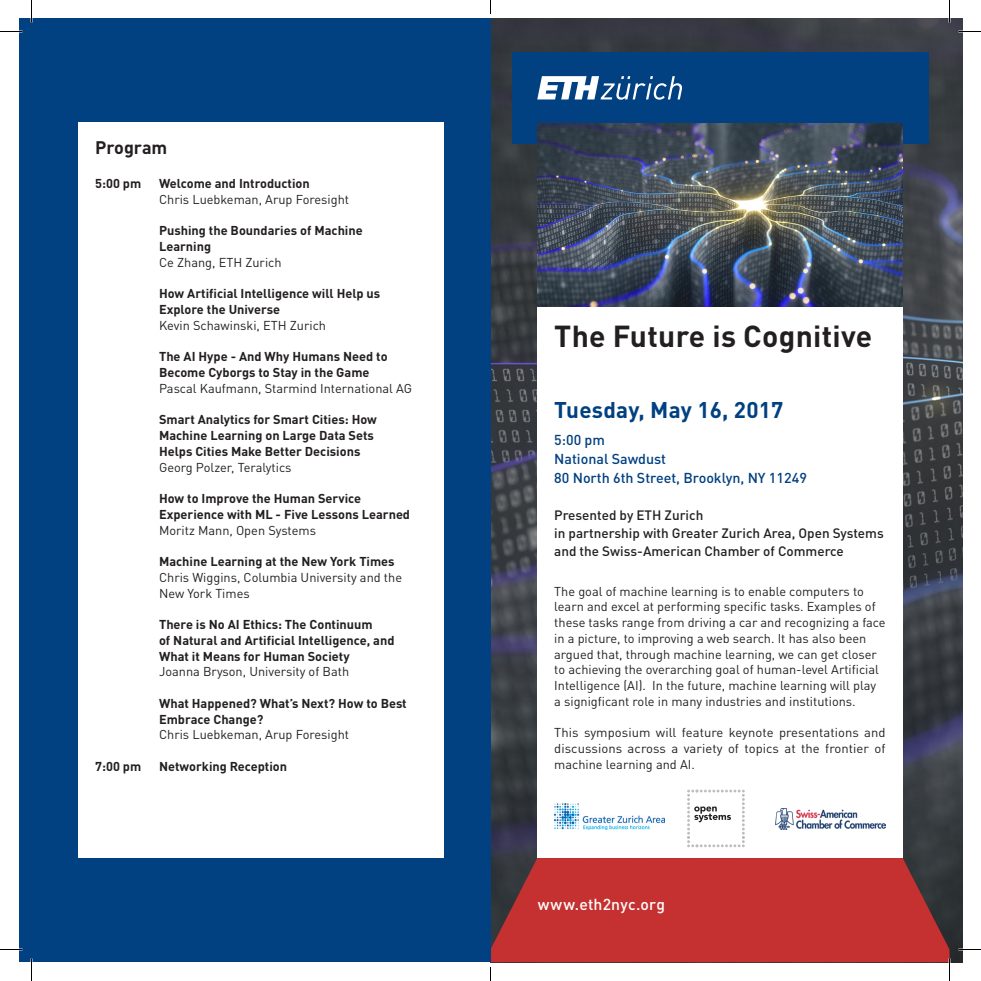
<style>
.page{position:relative;width:981px;height:981px;background:#fff}
.page>*{position:absolute;margin:0;border:0;box-sizing:border-box;transform-origin:0 0}
._03-titel-5{font:700 30px "DIN Pro";letter-spacing:.01em;color:#231f20}
._03-titel-5-2{font:700 22.5px "DIN Pro";letter-spacing:.01em;color:#014081}
.Prrogramm_Flyer{font:700 18px "DIN Pro";color:#231f20}
._12-text-weiss-organ{font:500 15.75px "DIN Pro";letter-spacing:.015em;color:#fff}
._03-titel-5-3{font:500 14.25px/18.8px "DIN Pro";color:#014081}
._03-titel-5-4{font:500 13.5px/18px "DIN Pro";color:#231f20}
.Prrogramm_Flyer-2{font:700 12.75px/15.8px "DIN Pro";color:#231f20}
.Lauftext_Cali-Progra{font:12.75px/15.8px "DIN Pro";color:#231f20}
.Prrogramm_Flyer-3{font:12.75px/15.8px "DIN Pro";color:#231f20}
.s1{font-weight:700}
.s2{font-weight:400}
</style>
<div class="page">
<img style="left:490px;top:19px;width:472px;height:943px">
<svg style="left:491px;top:858px;width:459px;height:104px;background:#b73130"></svg>
<div style="left:512px;top:53px;width:416px;height:91px;background:#014081"></div>
<div style="left:537px;top:307px;width:366px;height:551px;background:#fff"></div>
<div style="left:19px;top:19px;width:471px;height:943px;background:#014081"></div>
<div style="left:78px;top:123px;width:366px;height:735px;background:#fff"></div>
<img style="left:554px;top:804px;width:111px;height:25px">
<svg style="left:687px;top:790px;width:58px;height:57px"></svg>
<img style="left:775px;top:809px;width:111px;height:20px">
<svg style="left:537px;top:76px;width:145px;height:24px"></svg>
<img style="left:537px;top:124px;width:366px;height:183px">
<svg style="left:0;top:31px;width:22px;height:1px"></svg>
<svg style="left:958px;top:31px;width:23px;height:1px"></svg>
<svg style="left:0;top:949px;width:22px;height:1px"></svg>
<svg style="left:958px;top:949px;width:23px;height:1px"></svg>
<svg style="left:31px;top:0;width:1px;height:22px"></svg>
<svg style="left:31px;top:958px;width:1px;height:23px"></svg>
<svg style="left:949px;top:0;width:1px;height:22px"></svg>
<svg style="left:949px;top:958px;width:1px;height:23px"></svg>
<svg style="left:490px;top:0;width:1px;height:14px"></svg>
<svg style="left:490px;top:968px;width:1px;height:13px"></svg>
<p class="Prrogramm_Flyer" style="left:95px;top:132px;width:74px">Program</p>
<p class="Prrogramm_Flyer-2" style="left:95px;top:174px;width:47px">5:00 pm</p>
<p class="Prrogramm_Flyer-3" style="left:159px;top:174px;width:192px"><span class="s1">Welcome and Introduction<br></span>Chris Luebkeman, Arup Foresight</p>
<p class="Prrogramm_Flyer-2" style="left:159px;top:221px;width:205px">Pushing the Boundaries of Machine<br>Learning</p>
<p class="Prrogramm_Flyer-3" style="left:159px;top:253px;width:124px">Ce Zhang, ETH Zurich</p>
<p class="Prrogramm_Flyer-2" style="left:159px;top:284px;width:223px">How Artificial Intelligence will Help us<br>Explore the Universe<br><span class="s2">Kevin Schawinski, ETH Zurich</span></p>
<p class="Prrogramm_Flyer-2" style="left:159px;top:347px;width:255px">The AI Hype - And Why Humans Need to<br>Become Cyborgs to Stay in the Game<br><span class="s2">Pascal Kaufmann, Starmind International AG</span></p>
<p class="Prrogramm_Flyer-2" style="left:159px;top:410px;width:219px">Smart Analytics for Smart Cities: How<br>Machine Learning on Large Data Sets<br>Helps Cities Make Better Decisions</p>
<p class="Prrogramm_Flyer-3" style="left:159px;top:458px;width:134px">Georg Polzer, Teralytics</p>
<p class="Prrogramm_Flyer-2" style="left:159px;top:489px;width:253px">How to Improve the Human Service<br>Experience with ML - Five Lessons Learned</p>
<p class="Prrogramm_Flyer-3" style="left:159px;top:521px;width:158px">Moritz Mann, Open Systems</p>
<p class="Prrogramm_Flyer-2" style="left:159px;top:552px;width:237px">Machine Learning at the New York Times</p>
<p class="Prrogramm_Flyer-3" style="left:159px;top:568px;width:245px">Chris Wiggins, Columbia University and the<br>New York Times</p>
<p class="Prrogramm_Flyer-2" style="left:159px;top:615px;width:237px">There is No AI Ethics: The Continuum<br>of Natural and Artificial Intelligence, and<br>What it Means for Human Society</p>
<p class="Prrogramm_Flyer-3" style="left:159px;top:663px;width:192px">Joanna Bryson, University of Bath</p>
<p class="Prrogramm_Flyer-2" style="left:159px;top:694px;width:249px">What Happened? What’s Next? How to Best<br>Embrace Change?</p>
<p class="Prrogramm_Flyer-3" style="left:159px;top:726px;width:192px">Chris Luebkeman, Arup Foresight</p>
<p class="Prrogramm_Flyer-2" style="left:95px;top:757px;width:47px">7:00 pm</p>
<p class="Prrogramm_Flyer-2" style="left:159px;top:757px;width:130px">Networking Reception</p>
<p class="_03-titel-5" style="left:554px;top:311px;width:320px">The Future is Cognitive</p>
<p class="_03-titel-5-2" style="left:554px;top:391px;width:231px">Tuesday, May 16, 2017</p>
<p class="_03-titel-5-3" style="left:554px;top:429px;width:254px">5:00 pm<br>National Sawdust<br>80 North 6th Street, Brooklyn, NY 11249</p>
<p class="_03-titel-5-4" style="left:554px;top:504px;width:331px">Presented by ETH Zurich<br>in partnership with Greater Zurich Area, Open Systems and the Swiss-American Chamber of Commerce</p>
<p class="Lauftext_Cali-Progra" style="left:554px;top:582px;width:333px">The goal of machine learning is to enable computers to learn and excel at performing specific tasks. Examples of these tasks range from driving a car and recognizing a face in a picture, to improving a web search. It has also been argued that, through machine learning, we can get closer to achieving the overarching goal of human-level Artificial Intelligence (AI). In the future, machine learning will play a signigficant role in many industries and institutions.</p>
<p class="Lauftext_Cali-Progra" style="left:554px;top:724px;width:333px;text-align:justify">This symposium will feature keynote presentations and discussions across a variety of topics at the frontier of machine learning and AI.</p>
<p class="_12-text-weiss-organ" style="left:538px;top:891px;width:129px">www.eth2nyc.org</p>
</div>
